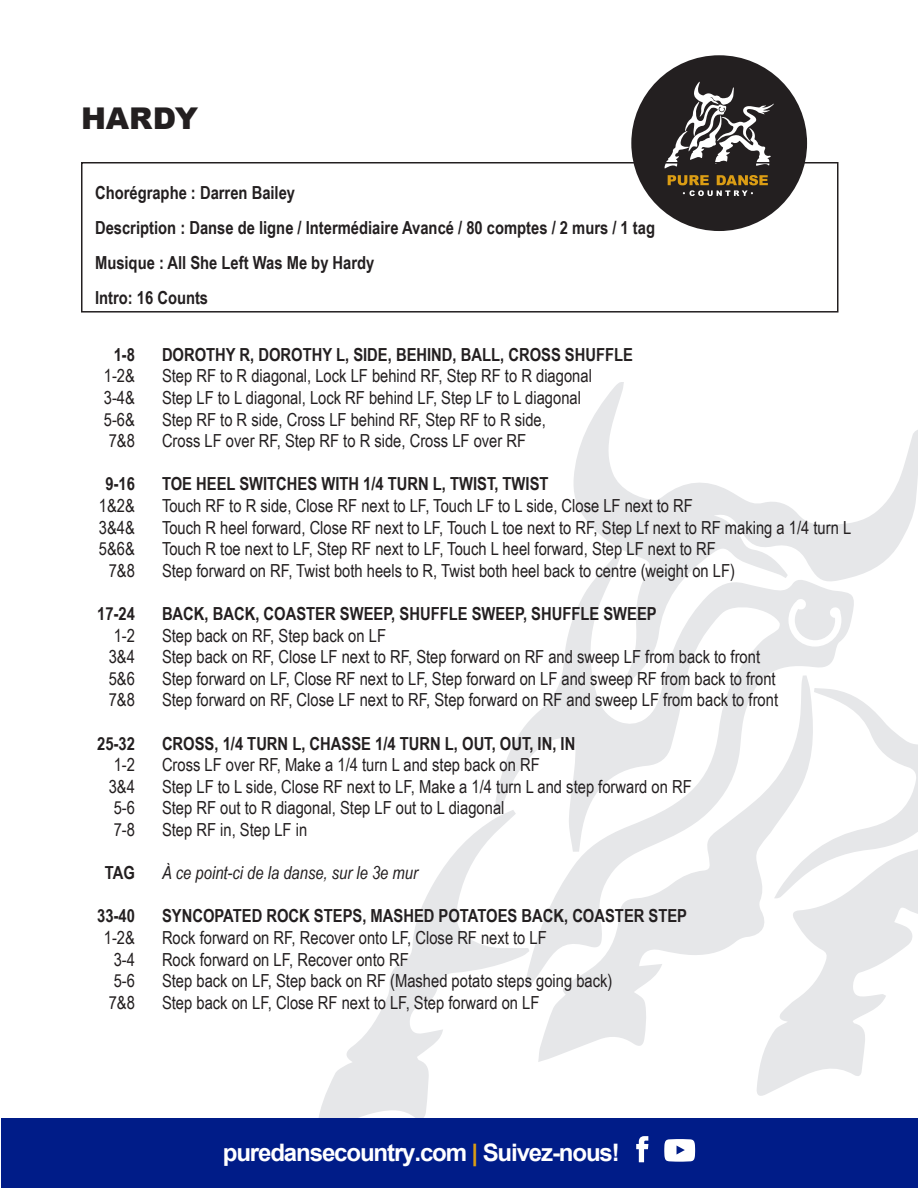
<style>
.page{position:relative;width:918px;height:1188px;background:#fff}
.page>*{position:absolute;margin:0;border:0;box-sizing:border-box;transform-origin:0 0}
.t1{font:900 30px "Arial";color:#231f20}
.t2{font:700 24.15px "Arial";letter-spacing:-.05em;color:#fff}
.t3{font:18px "Arial Narrow";color:#231f20}
.t4{font:700 18px "Arial Narrow";color:#231f20}
.t5{font:italic 18px "Arial Narrow";color:#231f20}
.s1{color:#db9d14}
</style>
<div class="page">
<svg style="left:855px;top:697px;width:63px;height:88px"></svg>
<svg style="left:319px;top:819px;width:176px;height:299px"></svg>
<svg style="left:757px;top:785px;width:161px;height:311px"></svg>
<svg style="left:573px;top:383px;width:345px;height:193px"></svg>
<svg style="left:538px;top:988px;width:278px;height:74px"></svg>
<svg style="left:495px;top:554px;width:360px;height:434px"></svg>
<div style="left:1px;top:1118px;width:917px;height:70px;background:#001c88"></div>
<div style="left:631px;top:55px;width:176px;height:176px;background:#231f20;border-radius:50%"></div>
<svg style="left:665px;top:82px;width:109px;height:86px"></svg>
<svg style="left:668px;top:175px;width:100px;height:21px"></svg>
<svg style="left:636px;top:1136px;width:12px;height:26px"></svg>
<svg style="left:664px;top:1139px;width:31px;height:23px"></svg>
<div style="left:81px;top:162px;width:757px;height:151px;border:2px solid #231f20"></div>
<p class="t1" style="left:81px;top:97px;width:119px">HARDY</p>
<p class="t4" style="left:95px;top:179px;width:202px">Chorégraphe : Darren Bailey</p>
<p class="t4" style="left:95px;top:214px;width:562px">Description : Danse de ligne / Intermédiaire Avancé / 80 comptes / 2 murs / 1 tag</p>
<p class="t4" style="left:95px;top:249px;width:281px">Musique : All She Left Was Me by Hardy</p>
<p class="t4" style="left:95px;top:284px;width:115px">Intro: 16 Counts</p>
<p class="t4" style="left:114px;top:341px;width:23px">1-8</p>
<p class="t4" style="left:162px;top:341px;width:473px">DOROTHY R, DOROTHY L, SIDE, BEHIND, BALL, CROSS SHUFFLE</p>
<p class="t3" style="left:104px;top:363px;width:33px">1-2&amp;</p>
<p class="t3" style="left:162px;top:363px;width:431px">Step RF to R diagonal, Lock LF behind RF, Step RF to R diagonal</p>
<p class="t3" style="left:104px;top:385px;width:33px">3-4&amp;</p>
<p class="t3" style="left:162px;top:385px;width:421px">Step LF to L diagonal, Lock RF behind LF, Step LF to L diagonal</p>
<p class="t3" style="left:104px;top:406px;width:33px">5-6&amp;</p>
<p class="t3" style="left:162px;top:406px;width:385px">Step RF to R side, Cross LF behind RF, Step RF to R side,</p>
<p class="t3" style="left:109px;top:428px;width:28px">7&amp;8</p>
<p class="t3" style="left:162px;top:428px;width:366px">Cross LF over RF, Step RF to R side, Cross LF over RF</p>
<p class="t4" style="left:105px;top:471px;width:31px">9-16</p>
<p class="t4" style="left:162px;top:471px;width:388px">TOE HEEL SWITCHES WITH 1/4 TURN L, TWIST, TWIST</p>
<p class="t3" style="left:99px;top:493px;width:38px">1&amp;2&amp;</p>
<p class="t3" style="left:162px;top:493px;width:532px">Touch RF to R side, Close RF next to LF, Touch LF to L side, Close LF next to RF</p>
<p class="t3" style="left:99px;top:514px;width:38px">3&amp;4&amp;</p>
<p class="t3" style="left:162px;top:514px;width:691px">Touch R heel forward, Close RF next to LF, Touch L toe next to RF, Step Lf next to RF making a 1/4 turn L</p>
<p class="t3" style="left:99px;top:536px;width:38px">5&amp;6&amp;</p>
<p class="t3" style="left:162px;top:536px;width:555px">Touch R toe next to LF, Step RF next to LF, Touch L heel forward, Step LF next to RF</p>
<p class="t3" style="left:109px;top:557px;width:28px">7&amp;8</p>
<p class="t3" style="left:162px;top:557px;width:575px">Step forward on RF, Twist both heels to R, Twist both heel back to centre (weight on LF)</p>
<p class="t4" style="left:97px;top:600px;width:39px">17-24</p>
<p class="t4" style="left:162px;top:600px;width:496px">BACK, BACK, COASTER SWEEP, SHUFFLE SWEEP, SHUFFLE SWEEP</p>
<p class="t3" style="left:114px;top:622px;width:23px">1-2</p>
<p class="t3" style="left:162px;top:622px;width:226px">Step back on RF, Step back on LF</p>
<p class="t3" style="left:109px;top:644px;width:28px">3&amp;4</p>
<p class="t3" style="left:162px;top:644px;width:600px">Step back on RF, Close LF next to RF, Step forward on RF and sweep LF from back to front</p>
<p class="t3" style="left:109px;top:665px;width:28px">5&amp;6</p>
<p class="t3" style="left:162px;top:665px;width:615px">Step forward on LF, Close RF next to LF, Step forward on LF and sweep RF from back to front</p>
<p class="t3" style="left:109px;top:687px;width:28px">7&amp;8</p>
<p class="t3" style="left:162px;top:687px;width:618px">Step forward on RF, Close LF next to RF, Step forward on RF and sweep LF from back to front</p>
<p class="t4" style="left:97px;top:730px;width:39px">25-32</p>
<p class="t4" style="left:162px;top:730px;width:415px">CROSS, 1/4 TURN L, CHASSE 1/4 TURN L, OUT, OUT, IN, IN</p>
<p class="t3" style="left:114px;top:752px;width:23px">1-2</p>
<p class="t3" style="left:162px;top:752px;width:379px">Cross LF over RF, Make a 1/4 turn L and step back on RF</p>
<p class="t3" style="left:109px;top:773px;width:28px">3&amp;4</p>
<p class="t3" style="left:162px;top:773px;width:531px">Step LF to L side, Close RF next to LF, Make a 1/4 turn L and step forward on RF</p>
<p class="t3" style="left:114px;top:795px;width:23px">5-6</p>
<p class="t3" style="left:162px;top:795px;width:344px">Step RF out to R diagonal, Step LF out to L diagonal</p>
<p class="t3" style="left:114px;top:817px;width:23px">7-8</p>
<p class="t3" style="left:162px;top:817px;width:147px">Step RF in, Step LF in</p>
<p class="t4" style="left:105px;top:859px;width:32px">TAG</p>
<p class="t5" style="left:162px;top:860px;width:257px">À ce point-ci de la danse, sur le 3e mur</p>
<p class="t4" style="left:97px;top:903px;width:39px">33-40</p>
<p class="t4" style="left:162px;top:903px;width:527px">SYNCOPATED ROCK STEPS, MASHED POTATOES BACK, COASTER STEP</p>
<p class="t3" style="left:104px;top:925px;width:33px">1-2&amp;</p>
<p class="t3" style="left:162px;top:925px;width:386px">Rock forward on RF, Recover onto LF, Close RF next to LF</p>
<p class="t3" style="left:114px;top:946px;width:23px">3-4</p>
<p class="t3" style="left:162px;top:946px;width:248px">Rock forward on LF, Recover onto RF</p>
<p class="t3" style="left:114px;top:968px;width:23px">5-6</p>
<p class="t3" style="left:162px;top:968px;width:452px">Step back on LF, Step back on RF (Mashed potato steps going back)</p>
<p class="t3" style="left:109px;top:989px;width:28px">7&amp;8</p>
<p class="t3" style="left:162px;top:989px;width:379px">Step back on LF, Close RF next to LF, Step forward on LF</p>
<h2 class="t2" style="left:223px;top:1136px;width:398px">puredansecountry.com <span class="s1">|</span> Suivez-nous!</h2>
</div>
